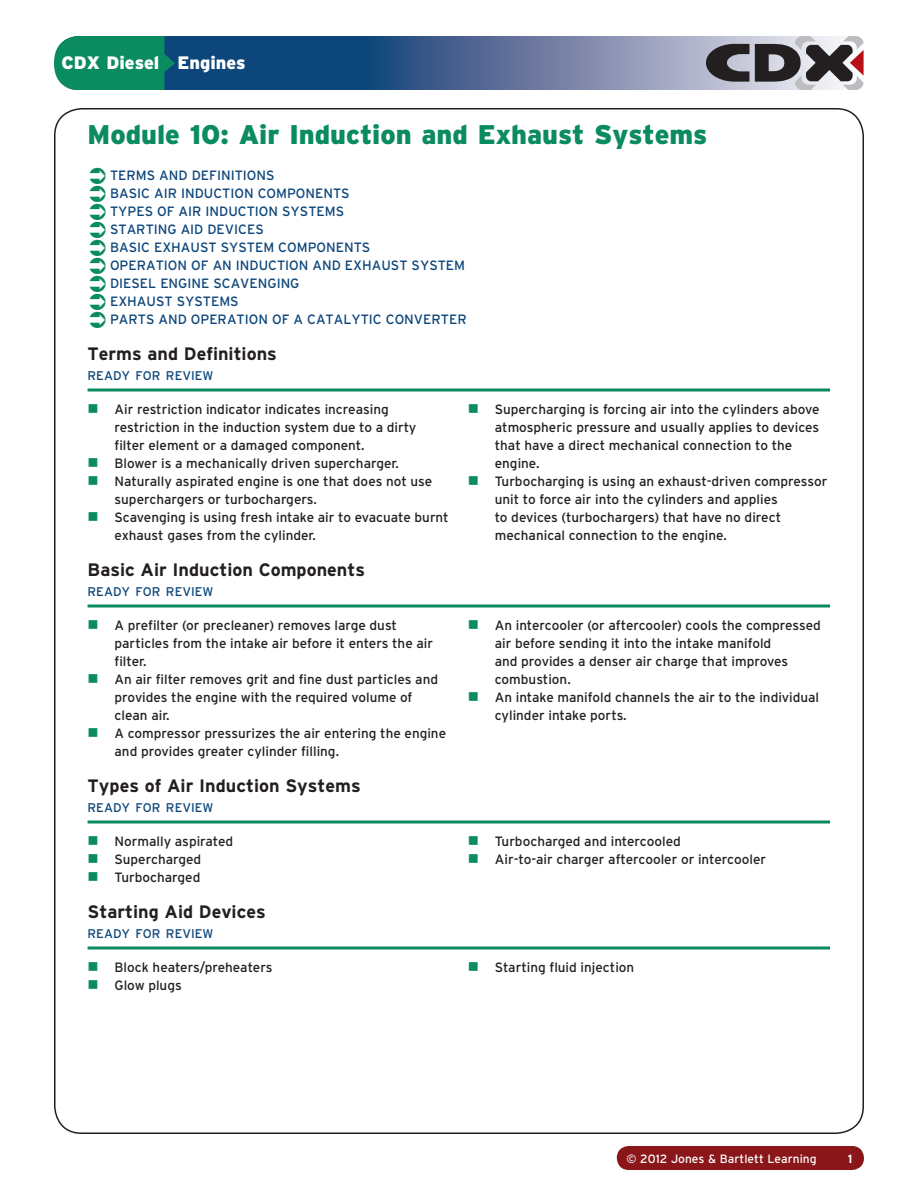
<style>
.page{position:relative;width:918px;height:1188px;background:#fff}
.page>*{position:absolute;margin:0;border:0;box-sizing:border-box;transform-origin:0 0}
.t1{font:900 27px "Interstate";color:#0a8b60}
.t2{font:700 18px "Interstate";color:#231f20}
.t3{font:900 18px "Interstate";color:#fff}
.t4{font:13.5px/18px "Interstate";color:#231f20}
.t5{font:13.5px/18px "Interstate";color:#0d467a}
.t6{font:13.5px "Interstate";letter-spacing:.065em;color:#0d467a}
.t7{font:12.6px "Interstate";color:#0d467a}
.t8{font:12px "Interstate";color:#fff}
.t9{font:700 12px "Interstate";color:#fff}
</style>
<div class="page">
<div style="left:617px;top:1146px;width:247px;height:24px;background:#8a1619;border-radius:12px"></div>
<svg style="left:56px;top:36px;width:810px;height:54px;background:#4c6b95"></svg>
<svg style="left:54px;top:35px;width:121px;height:55px;background:#178c6a"></svg>
<svg style="left:706px;top:44px;width:43px;height:38px;background:#5a585f"></svg>
<svg style="left:755px;top:36px;width:109px;height:54px;background:#8d878b"></svg>
<svg style="left:88px;top:388px;width:742px;height:4px;background:#47a787"></svg>
<svg style="left:88px;top:604px;width:742px;height:4px;background:#47a787"></svg>
<svg style="left:88px;top:820px;width:742px;height:4px;background:#47a787"></svg>
<svg style="left:88px;top:946px;width:742px;height:4px;background:#47a787"></svg>
<h2 class="t3" style="left:62px;top:53px;width:186px">CDX Diesel Engines</h2>
<h1 class="t1" style="left:88px;top:119px;width:621px">Module 10: Air Induction and Exhaust Systems</h1>
<p class="t5" style="left:110px;top:166px;width:357px">Terms an d Defin itions<br>Basic Air In duction Compon ents<br>Types of Air In duction Systems<br>Starting Aid Devices<br>Basic Exhaust System Compon ents<br>Operation of an In duction an d Exhaust System<br>Diesel Engin e Scavenging<br>Exhaust Systems<br>Parts an d Operation of a Catal</p>
<p class="t6" style="left:351px;top:311px;width:117px">ytic Converter</p>
<h2 class="t2" style="left:88px;top:343px;width:191px">Terms and Definitions</h2>
<p class="t7" style="left:88px;top:367px;width:127px">READY FOR REVIEW</p>
<p class="t4" style="left:115px;top:400px;width:336px">Air restriction indicator indicates increasing restriction in the induction system due to a dirty filter element or a damaged component.<br>Blower is a mechanically driven supercharger.<br>Naturally aspirated engine is one that does not use superchargers or turbochargers.<br>Scavenging is using fresh intake air to evacuate burnt exhaust gases from the cylinder.</p>
<p class="t4" style="left:495px;top:400px;width:334px">Supercharging is forcing air into the cylinders above atmospheric pressure and usually applies to devices that have a direct mechanical connection to the engine.<br>Turbocharging is using an exhaust-driven compressor unit to force air into the cylinders and applies<br>to devices (turbochargers) that have no direct mechanical connection to the engine.</p>
<h2 class="t2" style="left:88px;top:559px;width:279px">Basic Air Induction Components</h2>
<p class="t7" style="left:88px;top:583px;width:127px">READY FOR REVIEW</p>
<p class="t4" style="left:115px;top:616px;width:333px">A prefilter (or precleaner) removes large dust particles from the intake air before it enters the air filter.<br>An air filter removes grit and fine dust particles and provides the engine with the required volume of clean air.<br>A compressor pressurizes the air entering the engine and provides greater cylinder filling.</p>
<p class="t4" style="left:495px;top:616px;width:328px">An intercooler (or aftercooler) cools the compressed air before sending it into the intake manifold<br>and provides a denser air charge that improves combustion.<br>An intake manifold channels the air to the individual cylinder intake ports.</p>
<h2 class="t2" style="left:88px;top:775px;width:275px">Types of Air Induction Systems</h2>
<p class="t7" style="left:88px;top:799px;width:127px">READY FOR REVIEW</p>
<p class="t4" style="left:115px;top:832px;width:120px">Normally aspirated<br>Supercharged<br>Turbocharged</p>
<p class="t4" style="left:495px;top:832px;width:273px">Turbocharged and intercooled<br>Air-to-air charger aftercooler or intercooler</p>
<h2 class="t2" style="left:88px;top:901px;width:180px">Starting Aid Devices</h2>
<p class="t7" style="left:88px;top:925px;width:127px">READY FOR REVIEW</p>
<p class="t4" style="left:115px;top:958px;width:159px">Block heaters/preheaters<br>Glow plugs</p>
<p class="t4" style="left:495px;top:958px;width:141px">Starting fluid injection</p>
<p class="t8" style="left:627px;top:1151px;width:191px">© 2012 Jones &amp; Bartlett Learning</p>
<p class="t9" style="left:848px;top:1151px;width:6px">1</p>
</div>
